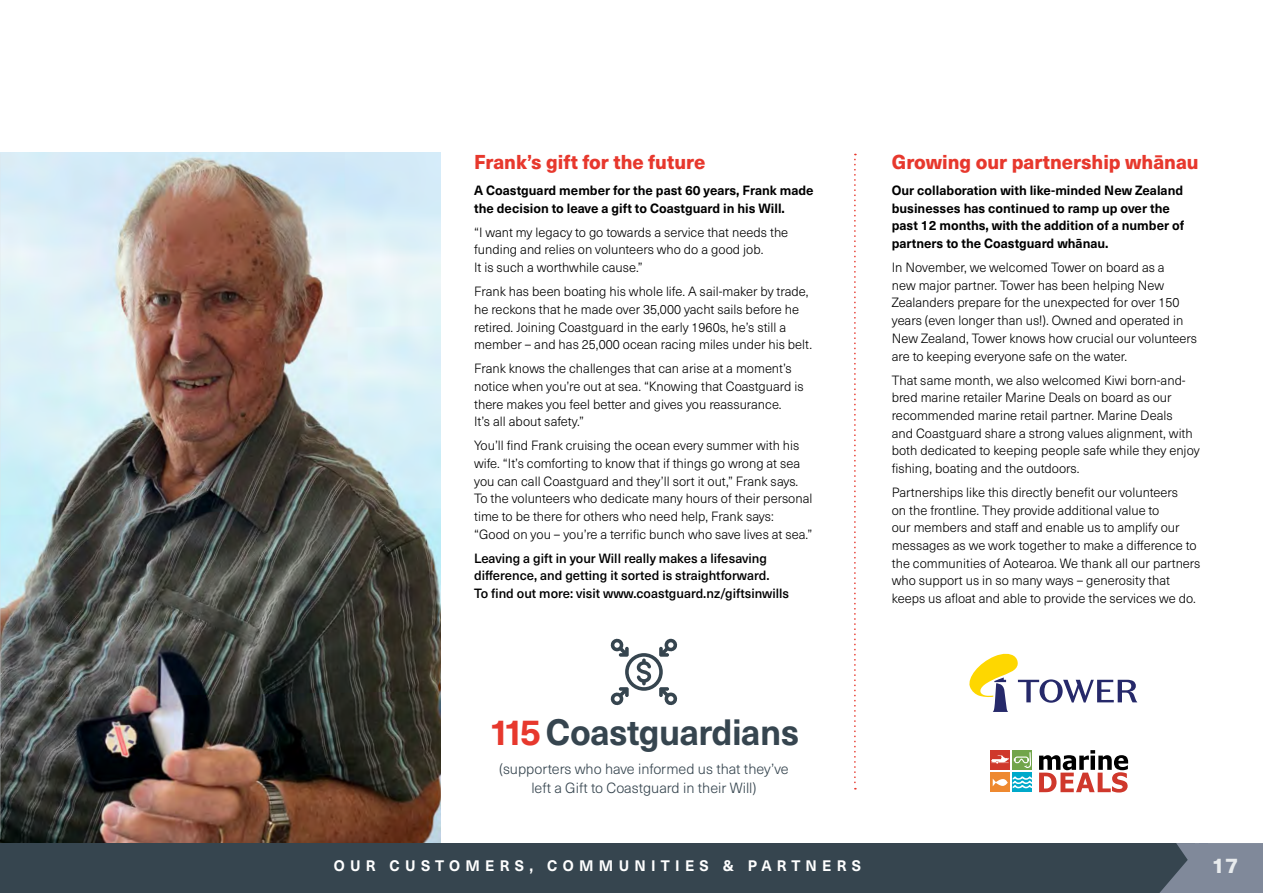
<style>
.page{position:relative;width:1263px;height:893px;background:#fff}
.page>*{position:absolute;margin:0;border:0;box-sizing:border-box;transform-origin:0 0}
.t1{font:700 36px "Neue Haas Unica W1 G";letter-spacing:-.015em;color:#36454f}
.t2{font:800 21.15px "Neue Haas Unica W1 G";color:#e8ebed}
.t3{font:800 19.8px "Neue Haas Unica W1 G";color:#e7382d}
.t4{font:700 15px "Neue Haas Unica W1 G";letter-spacing:.36em;color:#fff}
.t5{font:300 14.55px/19.5px "Neue Haas Unica W1 G";color:#36454f;text-align:center}
.t6{font:300 13.2px/17.7px "Neue Haas Unica W1 G";color:#000}
.t7{font:700 13.2px/17.7px "Neue Haas Unica W1 G";color:#000}
.t8{font:500 13.2px/17.7px "Neue Haas Unica W1 G";color:#000}
.s1{color:#e7382d}
</style>
<div class="page">
<img style="left:0;top:152px;width:440px;height:691px">
<div style="left:0;top:843px;width:1195px;height:50px;background:#36454f"></div>
<svg style="left:610px;top:638px;width:68px;height:68px"></svg>
<img style="left:0;top:152px;width:1px;height:296px">
<img style="left:0;top:603px;width:1px;height:241px">
<svg style="left:854px;top:154px;width:2px;height:635px"></svg>
<svg style="left:1039px;top:750px;width:89px;height:42px"></svg>
<div style="left:990px;top:750px;width:20px;height:20px;background:#cf382b"></div>
<div style="left:990px;top:773px;width:20px;height:19px;background:#ee8930"></div>
<div style="left:1013px;top:750px;width:19px;height:20px;background:#71a54b"></div>
<svg style="left:991px;top:752px;width:40px;height:16px"></svg>
<div style="left:1013px;top:773px;width:19px;height:19px;background:#00a9ca"></div>
<svg style="left:993px;top:776px;width:39px;height:12px"></svg>
<svg style="left:969px;top:654px;width:168px;height:58px"></svg>
<svg style="left:1159px;top:843px;width:104px;height:50px"></svg>
<h3 class="t3" style="left:474px;top:146px;width:233px">Frank’s gift for the future</h3>
<p class="t7" style="left:474px;top:181px;width:341px">A Coastguard member for the past 60 years, Frank made the decision to leave a gift to Coastguard in his Will.</p>
<p class="t6" style="left:474px;top:223px;width:316px">“I want my legacy to go towards a service that needs the funding and relies on volunteers who do a good job.<br>It is such a worthwhile cause.”</p>
<p class="t6" style="left:474px;top:282px;width:339px">Frank has been boating his whole life. A sail-maker by trade, he reckons that he made over 35,000 yacht sails before he retired. Joining Coastguard in the early 1960s, he’s still a member – and has 25,000 ocean racing miles under his belt.</p>
<p class="t6" style="left:474px;top:359px;width:331px">Frank knows the challenges that can arise at a moment’s notice when you’re out at sea. “Knowing that Coastguard is there makes you feel better and gives you reassurance.<br>It’s all about safety.”</p>
<p class="t6" style="left:474px;top:436px;width:340px">You’ll find Frank cruising the ocean every summer with his wife. “It’s comforting to know that if things go wrong at sea you can call Coastguard and they’ll sort it out,” Frank says.<br>To the volunteers who dedicate many hours of their personal time to be there for others who need help, Frank says: “Good on you – you’re a terrific bunch who save lives at sea.”</p>
<p class="t8" style="left:474px;top:548px;width:316px">Leaving a gift in your Will really makes a lifesaving difference, and getting it sorted is straightforward.<br>To find out more: visit www.coastguard.nz/giftsinwills</p>
<h3 class="t3" style="left:892px;top:146px;width:308px">Growing our partnership whānau</h3>
<p class="t7" style="left:892px;top:181px;width:294px">Our collaboration with like-minded New Zealand businesses has continued to ramp up over the past 12 months, with the addition of a number of partners to the Coastguard whānau.</p>
<p class="t6" style="left:892px;top:258px;width:307px">In November, we welcomed Tower on board as a<br>new major partner. Tower has been helping New Zealanders prepare for the unexpected for over 150 years (even longer than us!). Owned and operated in New Zealand, Tower knows how crucial our volunteers are to keeping everyone safe on the water.</p>
<p class="t6" style="left:892px;top:370px;width:309px">That same month, we also welcomed Kiwi born-and&shy;bred marine retailer Marine Deals on board as our recommended marine retail partner. Marine Deals<br>and Coastguard share a strong values alignment, with both dedicated to keeping people safe while they enjoy fishing, boating and the outdoors.</p>
<p class="t6" style="left:892px;top:483px;width:310px">Partnerships like this directly benefit our volunteers<br>on the frontline. They provide additional value to<br>our members and staff and enable us to amplify our messages as we work together to make a difference to the communities of Aotearoa. We thank all our partners who support us in so many ways – generosity that keeps us afloat and able to provide the services we do.</p>
<h1 class="t1" style="left:489px;top:705px;width:312px"><span class="s1">115</span> Coastguardians</h1>
<p class="t5" style="left:499px;top:758px;width:291px">(supporters who have informed us that they’ve left a Gift to Coastguard in their Will)</p>
<p class="t4" style="left:334px;top:854px;width:529px">OUR CUSTOMERS, COMMUNITIES &amp; PARTNERS</p>
<h2 class="t2" style="left:1212px;top:849px;width:28px">17</h2>
</div>
